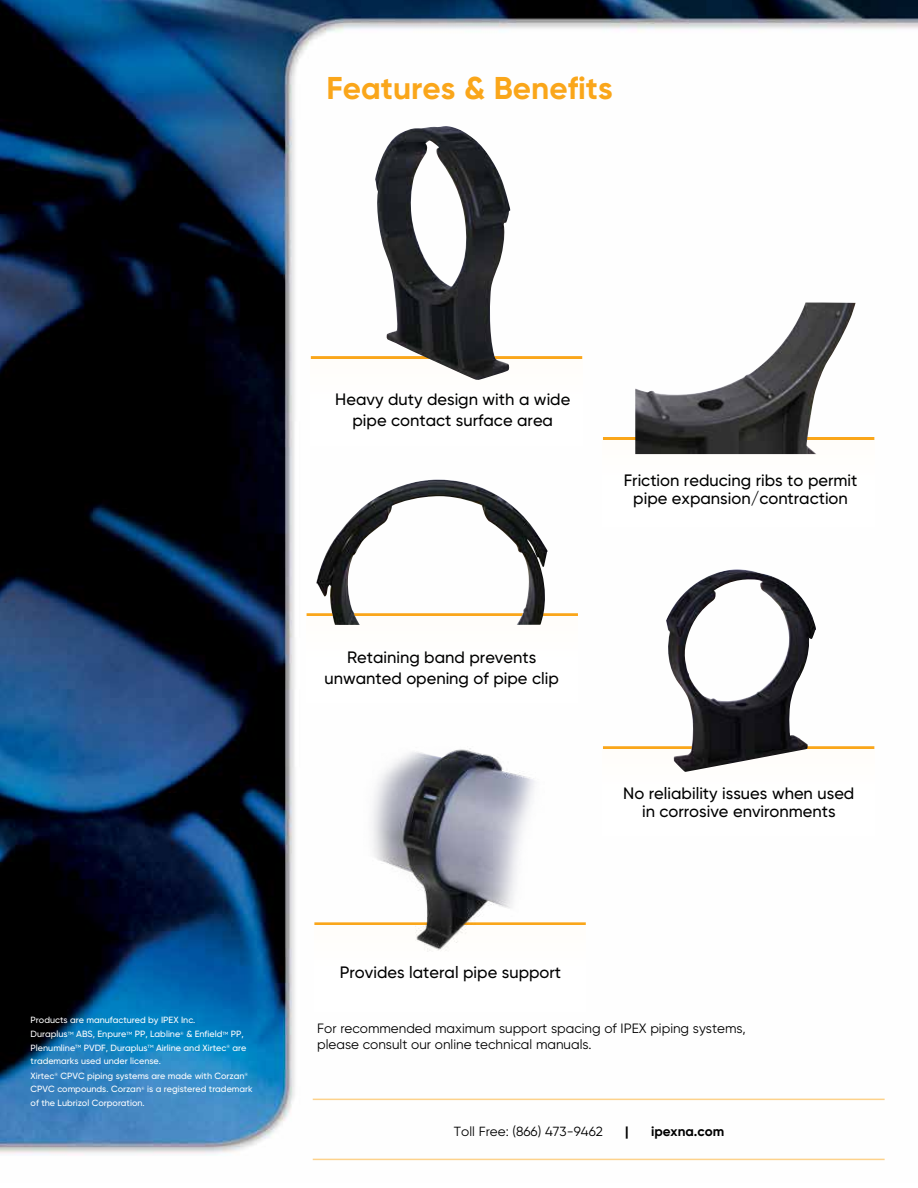
<style>
.page{position:relative;width:918px;height:1188px;background:#fff}
.page>*{position:absolute;margin:0;border:0;box-sizing:border-box;transform-origin:0 0}
.t1{font:700 31.5px "Gilroy";color:#faa61a}
.t2{font:500 16.5px/21px "Gilroy";color:#000;text-align:center}
.t3{font:13.5px/16.2px "Gilroy";color:#000}
.t4{font:700 13.5px "Gilroy";color:#000}
.t5{font:13.2px "Gilroy";color:#000}
.t6{font:700 13.2px "Gilroy";color:#000}
.t7{font:500 9px/13.5px "Gilroy";color:#fff}
</style>
<div class="page">
<img style="left:0;top:0;width:918px;height:1161px">
<hr style="left:313px;top:1159px;width:572px;height:1px;background:#fdd28c">
<hr style="left:313px;top:1099px;width:572px;height:1px;background:#fdd28c">
<hr style="left:311px;top:356px;width:271px;height:3px;background:#faa61a">
<div style="left:311px;top:359px;width:271px;height:87px;background:#fff"></div>
<hr style="left:307px;top:613px;width:271px;height:3px;background:#faa61a">
<div style="left:307px;top:616px;width:271px;height:87px;background:#fff"></div>
<img style="left:375px;top:126px;width:135px;height:254px">
<img style="left:316px;top:480px;width:236px;height:145px">
<hr style="left:314px;top:922px;width:272px;height:3px;background:#faa61a">
<div style="left:314px;top:925px;width:272px;height:87px;background:#fff"></div>
<img style="left:322px;top:746px;width:265px;height:209px">
<hr style="left:603px;top:437px;width:271px;height:3px;background:#faa61a">
<div style="left:603px;top:440px;width:271px;height:86px;background:#fff"></div>
<img style="left:635px;top:303px;width:221px;height:151px">
<hr style="left:603px;top:746px;width:271px;height:3px;background:#faa61a">
<div style="left:603px;top:749px;width:271px;height:87px;background:#fff"></div>
<img style="left:664px;top:569px;width:152px;height:203px">
<h1 class="t1" style="left:327px;top:68px;width:288px">Features &amp; Benefits</h1>
<p class="t7" style="left:31px;top:1012px;width:215px;line-height:14.5px">Products are manufactured by IPEX Inc.<br>Duraplus<sup>TM</sup> ABS, Enpure<sup>TM</sup> PP, Labline<sup>®</sup> &amp; Enfield<sup>TM</sup> PP,</p>
<p class="t7" style="left:31px;top:1041px;width:217px">Plenumline<sup>TM</sup> PVDF, Duraplus<sup>TM</sup> Airline and Xirtec<sup>®</sup> are trademarks used under license.</p>
<p class="t7" style="left:31px;top:1069px;width:224px">Xirtec<sup>®</sup> CPVC piping systems are made with Corzan<sup>®<br></sup>CPVC compounds. Corzan<sup>®</sup> is a registered trademark of the Lubrizol Corporation.</p>
<h2 class="t2" style="left:335px;top:389px;width:237px">Heavy duty design with a wide pipe contact surface area</h2>
<h2 class="t2" style="left:624px;top:471px;width:235px;line-height:18px">Friction reducing ribs to permit pipe expansion/contraction</h2>
<h2 class="t2" style="left:324px;top:646px;width:236px">Retaining band prevents unwanted opening of pipe clip</h2>
<h2 class="t2" style="left:623px;top:784px;width:233px;line-height:18px">No reliability issues when used in corrosive environments</h2>
<h2 class="t2" style="left:340px;top:961px;width:223px">Provides lateral pipe support</h2>
<h3 class="t3" style="left:317px;top:1020px;width:430px">For recommended maximum support spacing of IPEX piping systems, please consult our online technical manuals.</h3>
<h3 class="t5" style="left:454px;top:1123px;width:150px">Toll Free: (866) 473-9462</h3>
<h3 class="t6" style="left:625px;top:1123px;width:5px">|</h3>
<h3 class="t4" style="left:651px;top:1123px;width:75px">ipexna.com</h3>
</div>
